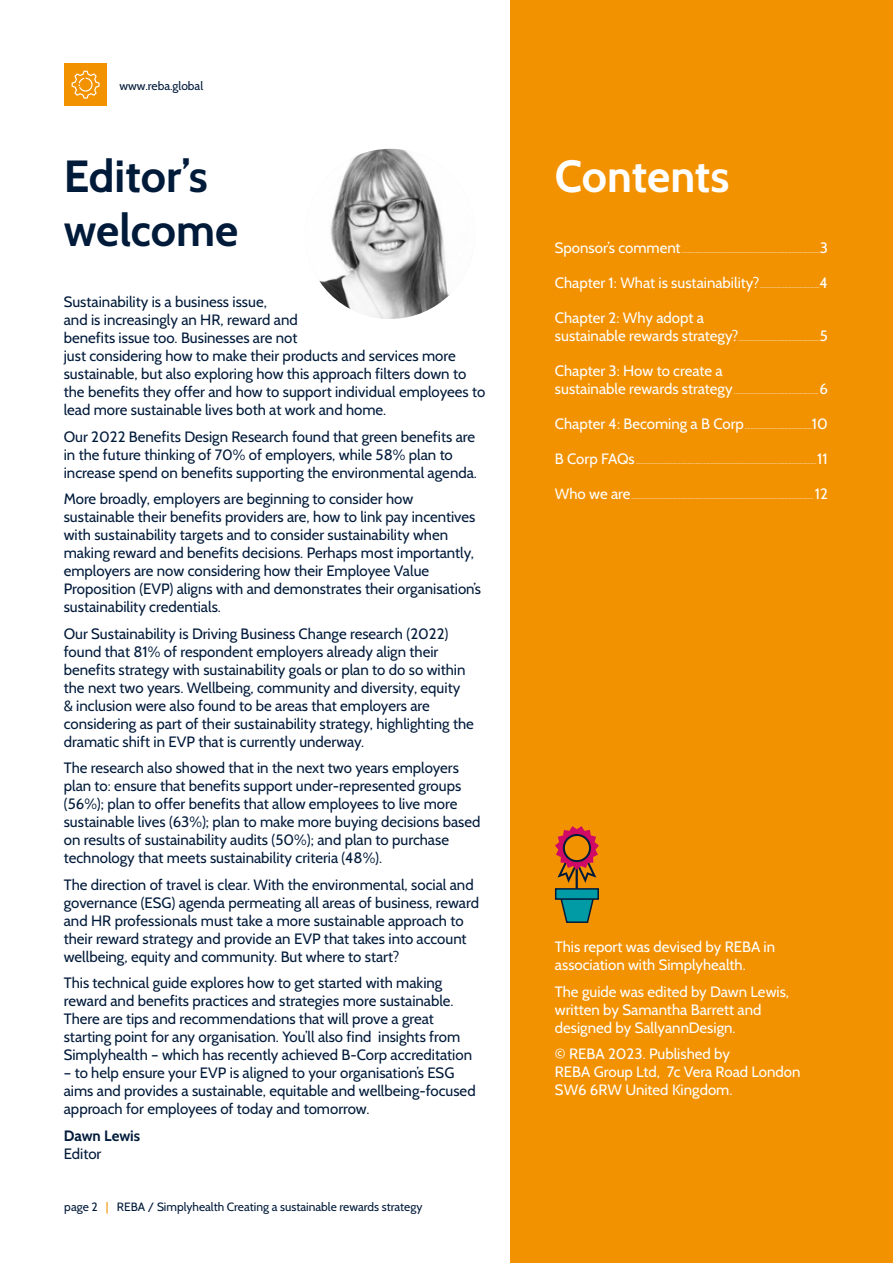
<style>
.page{position:relative;width:893px;height:1263px;background:#fff}
.page>*{position:absolute;margin:0;border:0;box-sizing:border-box;transform-origin:0 0}
.t1{font:700 45px/54px "Cabin";color:#001a3a}
.t2{font:700 45px "Cabin";color:#fff}
.t3{font:15px/18px "Cabin";color:#001a3a}
.t4{font:15px/18px "Cabin";color:#fff}
.t5{font:700 15px "Cabin";color:#001a3a}
.t6{font:12px "Cabin";color:#001a3a}
.t7{font:7.5px "Cabin";color:#fff}
.s1{color:#f39200}
.s2{font-size:15px}
</style>
<div class="page">
<div style="left:64px;top:63px;width:43px;height:43px;background:#f39200"></div>
<svg style="left:72px;top:71px;width:28px;height:28px"></svg>
<div style="left:510px;top:0;width:383px;height:1263px;background:#f39200"></div>
<svg style="left:555px;top:826px;width:44px;height:97px"></svg>
<img style="left:305px;top:149px;width:170px;height:170px;border-radius:85px">
<p class="t6" style="left:120px;top:79px;width:85px">www.reba.global</p>
<h1 class="t1" style="left:64px;top:150px;width:176px">Editor’s welcome</h1>
<p class="t3" style="left:64px;top:293px;width:423px">Sustainability is a business issue,<br>and is increasingly an HR, reward and<br>benefits issue too. Businesses are not<br>just considering how to make their products and services more sustainable, but also exploring how this approach filters down to the benefits they offer and how to support individual employees to lead more sustainable lives both at work and home.</p>
<p class="t3" style="left:64px;top:427px;width:415px">Our 2022 Benefits Design Research found that green benefits are in the future thinking of 70% of employers, while 58% plan to increase spend on benefits supporting the environmental agenda.</p>
<p class="t3" style="left:64px;top:490px;width:419px">More broadly, employers are beginning to consider how sustainable their benefits providers are, how to link pay incentives with sustainability targets and to consider sustainability when making reward and benefits decisions. Perhaps most importantly, employers are now considering how their Employee Value Proposition (EVP) aligns with and demonstrates their organisation’s sustainability credentials.</p>
<p class="t3" style="left:64px;top:624px;width:412px">Our Sustainability is Driving Business Change research (2022) found that 81% of respondent employers already align their benefits strategy with sustainability goals or plan to do so within the next two years. Wellbeing, community and diversity, equity<br>&amp; inclusion were also found to be areas that employers are considering as part of their sustainability strategy, highlighting the dramatic shift in EVP that is currently underway.</p>
<p class="t3" style="left:64px;top:759px;width:418px">The research also showed that in the next two years employers plan to: ensure that benefits support under-represented groups (56%); plan to offer benefits that allow employees to live more sustainable lives (63%); plan to make more buying decisions based on results of sustainability audits (50%); and plan to purchase technology that meets sustainability criteria (48%).</p>
<p class="t3" style="left:64px;top:875px;width:417px">The direction of travel is clear. With the environmental, social and governance (ESG) agenda permeating all areas of business, reward and HR professionals must take a more sustainable approach to their reward strategy and provide an EVP that takes into account wellbeing, equity and community. But where to start?</p>
<p class="t3" style="left:64px;top:974px;width:410px">This technical guide explores how to get started with making reward and benefits practices and strategies more sustainable.<br>There are tips and recommendations that will prove a great starting point for any organisation. You’ll also find insights from Simplyhealth – which has recently achieved B-Corp accreditation</p>
<p class="t3" style="left:64px;top:1064px;width:413px">– to help ensure your EVP is aligned to your organisation’s ESG aims and provides a sustainable, equitable and wellbeing-focused approach for employees of today and tomorrow.</p>
<p class="t5" style="left:64px;top:1126px;width:78px">Dawn Lewis</p>
<p class="t3" style="left:64px;top:1144px;width:39px">Editor</p>
<p class="t6" style="left:64px;top:1199px;width:360px">page 2 <span class="s1">|</span> REBA / Simplyhealth Creating a sustainable rewards strategy</p>
<h1 class="t2" style="left:555px;top:149px;width:176px">Contents</h1>
<p class="t7" style="left:555px;top:246px;width:275px"><span class="s2">Sponsor’s comment</span> ..........................................................................................<span class="s2">3</span></p>
<p class="t7" style="left:555px;top:281px;width:275px"><span class="s2">Chapter 1: What is sustainability?</span>.......................................<span class="s2">4</span></p>
<p class="t4" style="left:555px;top:308px;width:151px">Chapter 2: Why adopt a</p>
<p class="t7" style="left:555px;top:334px;width:274px"><span class="s2">sustainable rewards strategy?</span>.....................................................<span class="s2">5</span></p>
<p class="t4" style="left:555px;top:361px;width:169px">Chapter 3: How to create a</p>
<p class="t7" style="left:555px;top:387px;width:274px"><span class="s2">sustainable rewards strategy</span> ....................................................... <span class="s2">6</span></p>
<p class="t7" style="left:555px;top:422px;width:275px"><span class="s2">Chapter 4: Becoming a B Corp</span>............................................<span class="s2">10</span></p>
<p class="t7" style="left:555px;top:457px;width:274px"><span class="s2">B Corp FAQs</span> ......................................................................................................................<span class="s2">11</span></p>
<p class="t7" style="left:555px;top:492px;width:275px"><span class="s2">Who we are</span>....................................................................................................................... <span class="s2">12</span></p>
<p class="t4" style="left:555px;top:938px;width:222px">This report was devised by REBA in association with Simplyhealth.</p>
<p class="t4" style="left:555px;top:982px;width:236px">The guide was edited by Dawn Lewis, written by Samantha Barrett and designed by SallyannDesign.</p>
<p class="t4" style="left:555px;top:1045px;width:247px">© REBA 2023. Published by<br>REBA Group Ltd, 7c Vera Road London<br>SW6 6RW United Kingdom.</p>
</div>
